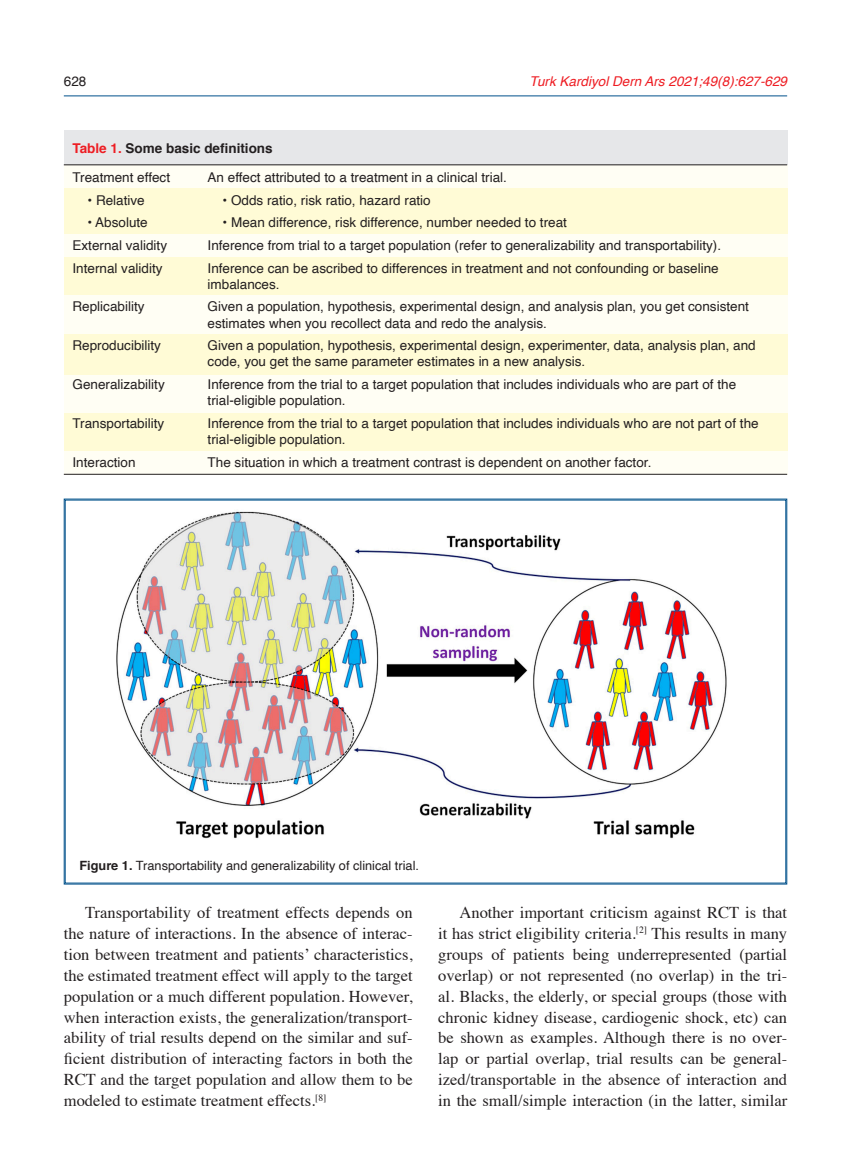
<style>
.page{position:relative;width:851px;height:1170px;background:#fff}
.page>*{position:absolute;margin:0;border:0;box-sizing:border-box;transform-origin:0 0}
.t1{font:16.5px/20.9px "Times";color:#231f20;text-align:justify}
.t2{font:13.5px/16.2px "Helvetica";color:#231f20}
.t3{font:italic 13.5px "Helvetica";color:#ee1d23}
.t4{font:700 13.5px "Helvetica";color:#231f20}
.t5{font:12.75px "Helvetica";color:#231f20}
.s1{color:#ee1d23}
.s2{font-weight:700}
</style>
<div class="page">
<svg style="left:63px;top:498px;width:724px;height:386px"></svg>
<hr style="left:64px;top:96px;width:723px;height:1px;background:#01518b">
<div style="left:64px;top:164px;width:723px;height:309px;background:#fffbd6"></div>
<div style="left:64px;top:166px;width:723px;height:22px;background:#fffef4"></div>
<div style="left:64px;top:234px;width:723px;height:22px;background:#fffef4"></div>
<div style="left:64px;top:295px;width:723px;height:38px;background:#fffef4"></div>
<div style="left:64px;top:375px;width:723px;height:37px;background:#fffef4"></div>
<div style="left:64px;top:450px;width:723px;height:24px;background:#fffef4"></div>
<div style="left:64px;top:130px;width:723px;height:35px;background:#e6e7e9"></div>
<hr style="left:64px;top:164px;width:723px;height:1px;background:#231f20">
<hr style="left:64px;top:474px;width:723px;height:1px;background:#231f20">
<p class="t2" style="left:64px;top:74px;width:24px">628</p>
<p class="t3" style="left:529px;top:71px;width:259px">Turk Kardiyol Dern Ars 2021;49(8):627-629</p>
<p class="t4" style="left:72px;top:137px;width:202px"><span class="s1">Table 1.</span> Some basic definitions</p>
<p class="t2" style="left:72px;top:170px;width:99px">Treatment effect</p>
<p class="t2" style="left:207px;top:170px;width:301px">An effect attributed to a treatment in a clinical trial.</p>
<p class="t2" style="left:87px;top:192px;width:59px">• Relative</p>
<p class="t2" style="left:222px;top:192px;width:210px">• Odds ratio, risk ratio, hazard ratio</p>
<p class="t2" style="left:87px;top:215px;width:62px">• Absolute</p>
<p class="t2" style="left:222px;top:215px;width:346px">• Mean difference, risk difference, number needed to treat</p>
<p class="t2" style="left:72px;top:237px;width:96px">External validity</p>
<p class="t2" style="left:207px;top:237px;width:515px">Inference from trial to a target population (refer to generalizability and transportability).</p>
<p class="t2" style="left:72px;top:260px;width:92px">Internal validity</p>
<p class="t2" style="left:207px;top:260px;width:512px">Inference can be ascribed to differences in treatment and not confounding or baseline imbalances.</p>
<p class="t2" style="left:72px;top:299px;width:74px">Replicability</p>
<p class="t2" style="left:207px;top:299px;width:543px">Given a population, hypothesis, experimental design, and analysis plan, you get consistent estimates when you recollect data and redo the analysis.</p>
<p class="t2" style="left:72px;top:337px;width:90px">Reproducibility</p>
<p class="t2" style="left:207px;top:337px;width:549px">Given a population, hypothesis, experimental design, experimenter, data, analysis plan, and code, you get the same parameter estimates in a new analysis.</p>
<p class="t2" style="left:72px;top:376px;width:94px">Generalizability</p>
<p class="t2" style="left:207px;top:376px;width:530px">Inference from the trial to a target population that includes individuals who are part of the trial-eligible population.</p>
<p class="t2" style="left:72px;top:415px;width:93px">Transportability</p>
<p class="t2" style="left:207px;top:415px;width:552px">Inference from the trial to a target population that includes individuals who are not part of the trial-eligible population.</p>
<p class="t2" style="left:72px;top:454px;width:65px">Interaction</p>
<p class="t2" style="left:207px;top:454px;width:445px">The situation in which a treatment contrast is dependent on another factor.</p>
<p class="t5" style="left:79px;top:855px;width:341px"><span class="s2">Figure 1.</span> Transportability and generalizability of clinical trial.</p>
<p class="t1" style="left:64px;top:900px;width:350px;text-indent:21px">Transportability of treatment effects depends on the nature of interactions. In the absence of interac&shy;tion between treatment and patients’ characteristics, the estimated treatment effect will apply to the target population or a much different population. However, when interaction exists, the generalization/transport&shy;ability of trial results depend on the similar and suf&shy;ficient distribution of interacting factors in both the RCT and the target population and allow them to be modeled to estimate treatment effects.<sup>[8]</sup></p>
<p class="t1" style="left:438px;top:900px;width:350px;text-indent:21px">Another important criticism against RCT is that it has strict eligibility criteria.<sup>[2]</sup> This results in many groups of patients being underrepresented (partial overlap) or not represented (no overlap) in the tri&shy;al. Blacks, the elderly, or special groups (those with chronic kidney disease, cardiogenic shock, etc) can be shown as examples. Although there is no over&shy;lap or partial overlap, trial results can be general&shy;ized/transportable in the absence of interaction and in the small/simple interaction (in the latter, similar</p>
</div>
